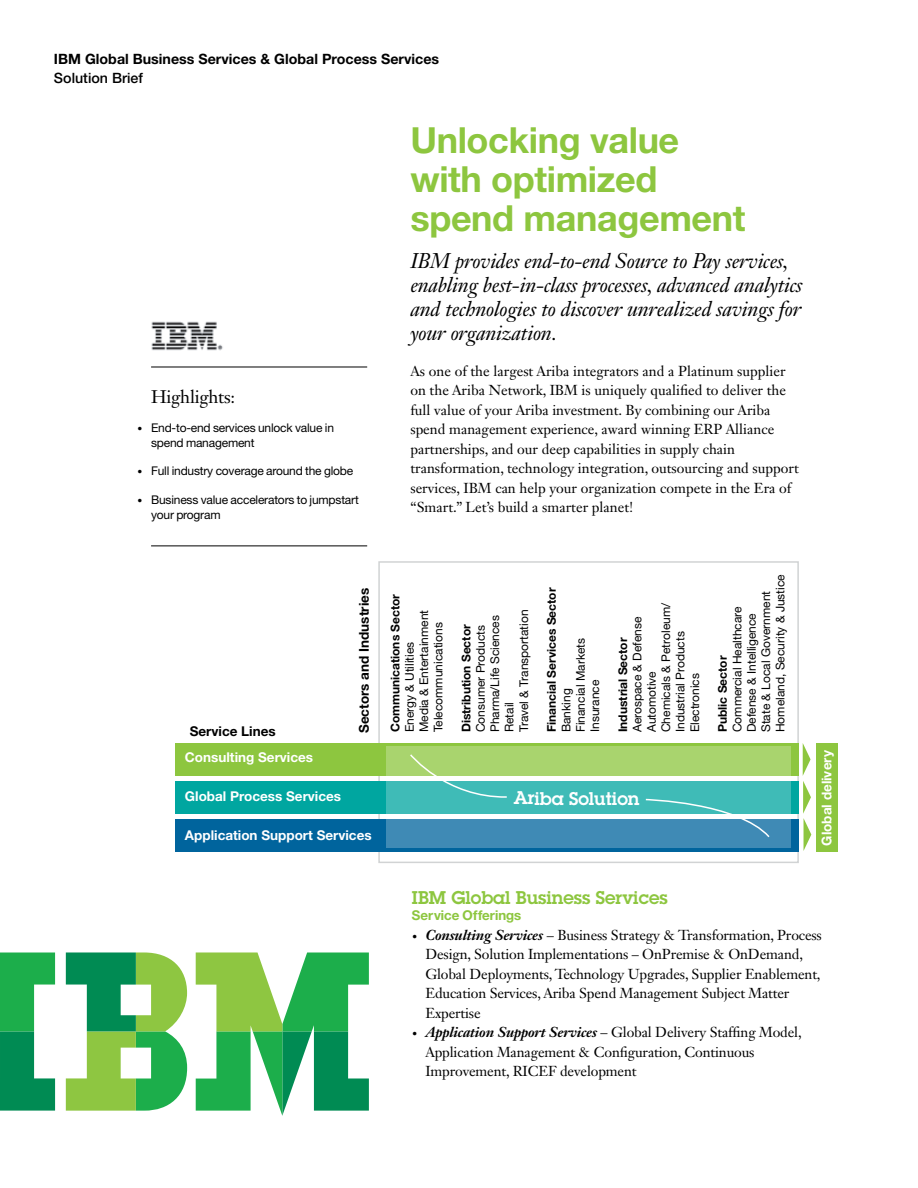
<style>
.page{position:relative;width:918px;height:1188px;background:#fff}
.page>*{position:absolute;margin:0;border:0;box-sizing:border-box;transform-origin:0 0}
.t1{font:700 36px/39px "Helvetica Neue LT Std";letter-spacing:-.01em;color:#8dc63f}
.t2{font:italic 21px/24px "Janson Text LT Std";letter-spacing:-.01em;color:#000}
.t3{font:600 18px "Lubalin Graph Std";color:#8dc63f}
.t4{font:600 18px "Lubalin Graph Std";letter-spacing:-.005em;color:#fff}
.t5{font:18px "Janson Text LT Std";letter-spacing:-.015em;color:#000}
.t6{font:14.25px/19.5px "Janson Text LT Std";color:#000}
.t7{font:700 14.25px "Helvetica Neue LT Std";color:#000}
.t8{font:500 14.25px "Helvetica Neue LT Std";color:#000}
.t9{font:700 13.5px "Helvetica Neue LT Std";color:#fff}
.t10{font:700 13.5px "Helvetica Neue LT Std";color:#000}
.t11{font:13.5px "Helv Neue Boldfor IBM";color:#8dc63f}
.t12{font:12px/14.4px "Helvetica Neue LT Std";color:#000}
.t13{font:700 12px "Helvetica Neue LT Std";color:#000}
.s1{font-size:9.75px}
.s2{font-weight:700;font-style:italic;font-size:9.75px}
.s3{font-weight:700;font-style:italic}
</style>
<div class="page">
<div style="left:378px;top:561px;width:421px;height:302px;border:2px solid #d1d3d4"></div>
<div style="left:175px;top:743px;width:623px;height:33px;background:#8dc63f"></div>
<div style="left:175px;top:781px;width:623px;height:33px;background:#00a6a0"></div>
<div style="left:175px;top:819px;width:623px;height:33px;background:#00649d"></div>
<svg style="left:0;top:953px;width:55px;height:158px"></svg>
<svg style="left:196px;top:952px;width:173px;height:164px"></svg>
<svg style="left:66px;top:952px;width:121px;height:159px"></svg>
<hr style="left:151px;top:367px;width:216px;height:1px;background:#000">
<hr style="left:151px;top:546px;width:216px;height:1px;background:#000">
<div style="left:816px;top:743px;width:22px;height:109px;background:#8dc63f"></div>
<svg style="left:803px;top:744px;width:8px;height:107px"></svg>
<img style="left:151px;top:321px;width:72px;height:30px">
<svg style="left:386px;top:746px;width:405px;height:102px;background:#71baa6"></svg>
<svg style="left:409px;top:753px;width:99px;height:45px;background:#8fd19c"></svg>
<svg style="left:644px;top:798px;width:127px;height:41px;background:#5caec1"></svg>
<p class="t7" style="left:54px;top:50px;width:387px">IBM Global Business Services &amp; Global Process Services</p>
<p class="t8" style="left:54px;top:70px;width:90px">Solution Brief</p>
<p class="t5" style="left:151px;top:385px;width:85px">Highlights:</p>
<p class="t12" style="left:151px;top:420px;width:184px;line-height:15px;text-indent:-13px"><span class="s1">•</span> End-to-end services unlock value in spend management</p>
<p class="t12" style="left:138px;top:463px;width:217px"><span class="s1">•</span> Full industry coverage around the globe</p>
<p class="t12" style="left:151px;top:492px;width:209px;line-height:15px;text-indent:-13px"><span class="s1">•</span> Business value accelerators to jumpstart your program</p>
<h1 class="t1" style="left:410px;top:120px;width:337px">Unlocking value with optimized spend management</h1>
<h2 class="t2" style="left:410px;top:249px;width:394px">IBM provides end-to-end Source to Pay services, enabling best-in-class processes, advanced analytics and technologies to discover unrealized savings for your organization.</h2>
<p class="t6" style="left:410px;top:361px;width:390px">As one of the largest Ariba integrators and a Platinum supplier on the Ariba Network, IBM is uniquely qualified to deliver the full value of your Ariba investment. By combining our Ariba spend management experience, award winning ERP Alliance partnerships, and our deep capabilities in supply chain transformation, technology integration, outsourcing and support services, IBM can help your organization compete in the Era of “Smart.” Let’s build a smarter planet!</p>
<p class="t10" style="left:190px;top:723px;width:88px">Service Lines</p>
<p class="t10" style="left:356px;top:733px;width:147px;rotate:-90deg">Sectors and Industries</p>
<p class="t9" style="left:185px;top:749px;width:130px">Consulting Services</p>
<p class="t9" style="left:185px;top:788px;width:158px">Global Process Services</p>
<p class="t9" style="left:185px;top:827px;width:188px">Application Support Services</p>
<p class="t13" style="left:388px;top:732px;width:140px;rotate:-90deg">Communications Sector</p>
<p class="t12" style="left:402px;top:732px;width:124px;rotate:-90deg">Energy &amp; Utilities<br>Media &amp; Entertainment<br>Telecommunications</p>
<p class="t12" style="left:473px;top:732px;width:124px;rotate:-90deg">Consumer Products<br>Pharma/Life Sciences<br>Retail<br>Travel &amp; Transportation</p>
<p class="t13" style="left:459px;top:732px;width:109px;rotate:-90deg">Distribution Sector</p>
<p class="t13" style="left:544px;top:732px;width:146px;rotate:-90deg">Financial Services Sector</p>
<p class="t12" style="left:630px;top:732px;width:131px;rotate:-90deg">Aerospace &amp; Defense<br>Automotive<br>Chemicals &amp; Petroleum/<br>Industrial Products<br>Electronics</p>
<p class="t12" style="left:559px;top:732px;width:96px;rotate:-90deg">Banking<br>Financial Markets<br>Insurance</p>
<p class="t13" style="left:615px;top:732px;width:96px;rotate:-90deg">Industrial Sector</p>
<p class="t12" style="left:730px;top:732px;width:160px;rotate:-90deg">Commercial Healthcare<br>Defense &amp; Intelligence<br>State &amp; Local Government<br>Homeland, Security &amp; Justice</p>
<p class="t13" style="left:715px;top:732px;width:78px;rotate:-90deg">Public Sector</p>
<p class="t4" style="left:514px;top:786px;width:127px">Ariba Solution</p>
<p class="t9" style="left:818px;top:846px;width:97px;rotate:-90deg">Global delivery</p>
<p class="t3" style="left:412px;top:885px;width:257px">IBM Global Business Services</p>
<p class="t11" style="left:412px;top:907px;width:111px">Service Offerings</p>
<p class="t6" style="left:425px;top:925px;width:398px;text-indent:-14px"><span class="s2">•</span> <span class="s3">Consulting Services</span> – Business Strategy &amp; Transformation, Process Design, Solution Implementations – OnPremise &amp; OnDemand, Global Deployments, Technology Upgrades, Supplier Enablement, Education Services, Ariba Spend Management Subject Matter Expertise</p>
<p class="t6" style="left:425px;top:1022px;width:378px;text-indent:-14px"><span class="s2">•</span> <span class="s3">Application Support Services</span> – Global Delivery Staffing Model,<br>Application Management &amp; Configuration, Continuous<br>Improvement, RICEF development</p>
</div>
